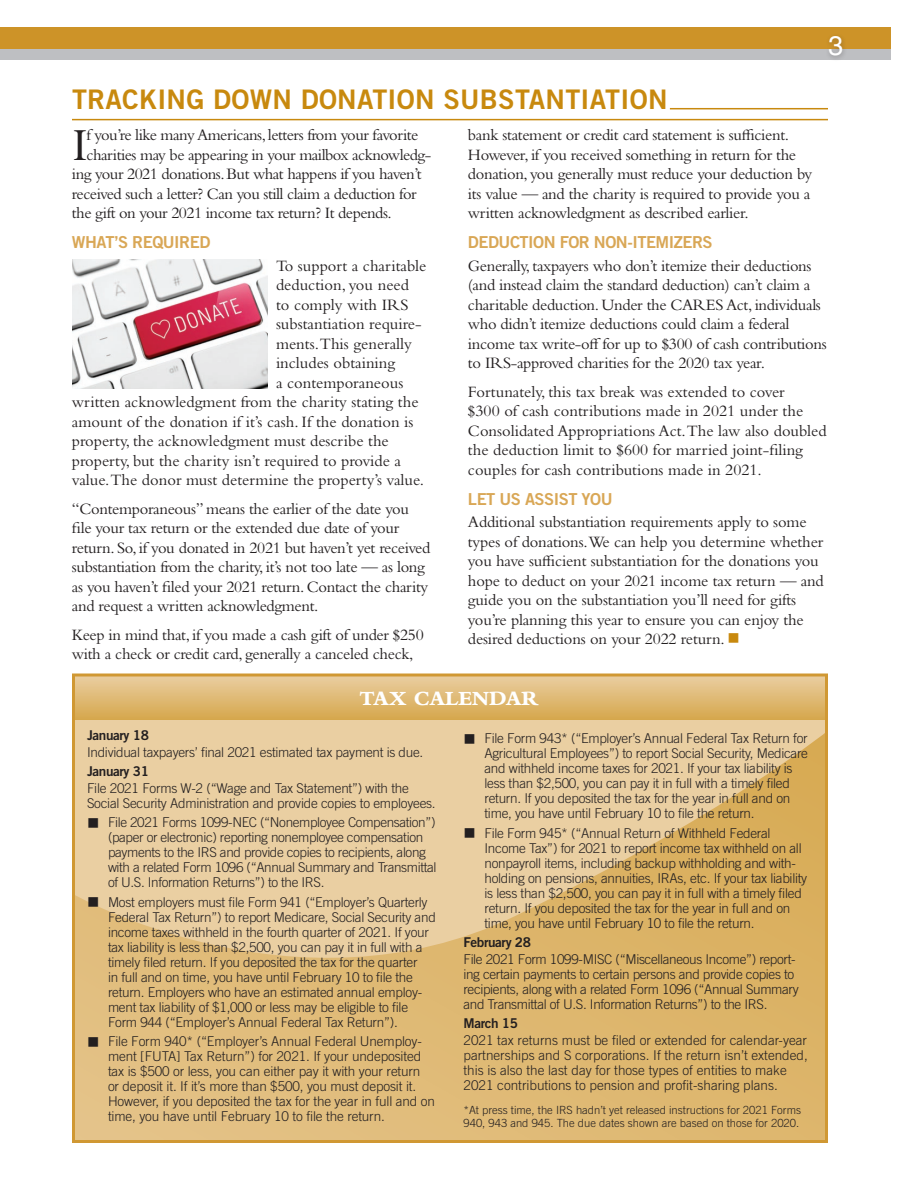
<style>
.page{position:relative;width:918px;height:1188px;background:#fff}
.page>*{position:absolute;margin:0;border:0;box-sizing:border-box;transform-origin:0 0}
.t1{font:47.85px "Bembo Std";color:#231f20}
.t2{font:27px "Trade Gothic LT Std Bd 2";letter-spacing:.01em;color:#c8890e}
.t3{font:27px "Helvetica LT Std";color:#fff}
.t4{font:800 21px "Bembo Std";color:#fff}
.t5{font:16.5px/19.5px "Bembo Std";letter-spacing:-.02em;color:#231f20}
.t6{font:16.5px/19.5px "Bembo Std";color:#231f20}
.t7{font:16.5px "Trade Gothic LT Std Bd 2";letter-spacing:-.03em;color:#d9a756}
.t8{font:300 13.5px/15px "Trade Gothic LT Std";letter-spacing:-.02em;color:#231f20}
.t9{font:300 13.5px/15px "Trade Gothic LT Std";color:#231f20}
.t10{font:13.5px "Trade Gothic LT Std Bd 2";letter-spacing:-.03em;color:#231f20}
.t11{font:300 11.25px/13.5px "Trade Gothic LT Std";color:#231f20}
.s1{color:#c8890e}
</style>
<div class="page">
<div style="left:0;top:44px;width:890px;height:16px;background:#bebfc2"></div>
<div style="left:0;top:27px;width:890px;height:22px;background:#cd9328"></div>
<div style="left:825px;top:32px;width:23px;height:30px;background:#231f20;opacity:.3"></div>
<hr style="left:670px;top:108px;width:158px;height:1px;background:#c8890e">
<hr style="left:72px;top:119px;width:756px;height:1px;background:#c8890e">
<img style="left:72px;top:260px;width:195px;height:128px">
<div style="left:72px;top:675px;width:755px;height:467px;background:#eacfa2"></div>
<svg style="left:76px;top:734px;width:748px;height:405px"></svg>
<svg style="left:76px;top:681px;width:748px;height:39px;background:#deb771"></svg>
<div style="left:72px;top:674px;width:756px;height:469px;border:3px solid #d09833"></div>
<h2 class="t3" style="left:828px;top:30px;width:17px">3</h2>
<h2 class="t2" style="left:72px;top:83px;width:597px">TRACKING DOWN DONATION SUBSTANTIATION</h2>
<h1 class="t1" style="left:72px;top:117px;width:17px">I</h1>
<p class="t5" style="left:86px;top:125px;width:333px">f you’re like many Americans, letters from your favorite</p>
<p class="t5" style="left:468px;top:125px;width:346px">bank statement or credit card statement is sufficient.<br>However, if you received something in return for the donation, you generally must reduce your deduction by its value — and the charity is required to provide you a written acknowledgment as described earlier.</p>
<p class="t7" style="left:468px;top:232px;width:246px">DEDUCTION FOR NON-ITEMIZERS</p>
<p class="t5" style="left:468px;top:255px;width:360px">Generally, taxpayers who don’t itemize their deductions (and instead claim the standard deduction) can’t claim a charitable deduction. Under the CARES Act, individuals who didn’t itemize deductions could claim a federal income tax write-off for up to $300 of cash contributions to IRS-approved charities for the 2020 tax year.</p>
<p class="t6" style="left:468px;top:381px;width:360px">Fortunately, this tax break was extended to cover<br>$300 of cash contributions made in 2021 under the Consolidated Appropriations Act.The law also doubled the deduction limit to $600 for married joint-filing couples for cash contributions made in 2021.</p>
<p class="t7" style="left:468px;top:489px;width:146px">LET US ASSIST YOU</p>
<p class="t5" style="left:468px;top:512px;width:357px">Additional substantiation requirements apply to some types of donations.We can help you determine whether you have sufficient substantiation for the donations you hope to deduct on your 2021 income tax return — and guide you on the substantiation you’ll need for gifts you’re planning this year to ensure you can enjoy the desired deductions on your 2022 return. <span class="s1">■</span></p>
<p class="t5" style="left:86px;top:144px;width:346px">charities may be appearing in your mailbox acknowledg-</p>
<p class="t5" style="left:72px;top:164px;width:351px">ing your 2021 donations. But what happens if you haven’t</p>
<p class="t5" style="left:72px;top:183px;width:346px">received such a letter? Can you still claim a deduction for</p>
<p class="t5" style="left:72px;top:203px;width:321px">the gift on your 2021 income tax return? It depends.</p>
<p class="t7" style="left:72px;top:232px;width:140px">WHAT’S REQUIRED</p>
<p class="t6" style="left:276px;top:255px;width:152px">To support a charitable</p>
<p class="t6" style="left:276px;top:275px;width:135px">deduction, you need</p>
<p class="t6" style="left:276px;top:294px;width:134px">to comply with IRS</p>
<p class="t6" style="left:276px;top:314px;width:147px">substantiation require-</p>
<p class="t6" style="left:276px;top:333px;width:137px">ments.This generally</p>
<p class="t6" style="left:276px;top:353px;width:121px">includes obtaining</p>
<p class="t6" style="left:276px;top:372px;width:129px">a contemporaneous</p>
<p class="t6" style="left:72px;top:392px;width:348px">written acknowledgment from the charity stating the</p>
<p class="t6" style="left:72px;top:411px;width:343px">amount of the donation if it’s cash. If the donation is</p>
<p class="t6" style="left:72px;top:431px;width:318px">property, the acknowledgment must describe the</p>
<p class="t6" style="left:72px;top:450px;width:331px">property, but the charity isn’t required to provide a</p>
<p class="t6" style="left:72px;top:470px;width:354px">value.The donor must determine the property’s value.</p>
<p class="t5" style="left:72px;top:498px;width:360px">“Contemporaneous” means the earlier of the date you file your tax return or the extended due date of your return. So, if you donated in 2021 but haven’t yet received substantiation from the charity, it’s not too late — as long as you haven’t filed your 2021 return. Contact the charity and request a written acknowledgment.</p>
<p class="t5" style="left:72px;top:624px;width:353px">Keep in mind that, if you made a cash gift of under $250 with a check or credit card, generally a canceled check,</p>
<h3 class="t4" style="left:359px;top:687px;width:180px">TAX CALENDAR</h3>
<p class="t10" style="left:87px;top:727px;width:63px">January 18</p>
<p class="t8" style="left:87px;top:744px;width:338px">Individual taxpayers’ final 2021 estimated tax payment is due.</p>
<p class="t10" style="left:87px;top:763px;width:63px">January 31</p>
<p class="t8" style="left:87px;top:780px;width:350px">File 2021 Forms W-2 (“Wage and Tax Statement”) with the<br>Social Security Administration and provide copies to employees.</p>
<p class="t8" style="left:108px;top:815px;width:330px;text-indent:-21px">■ File 2021 Forms 1099-NEC (“Nonemployee Compensation”) (paper or electronic) reporting nonemployee compensation payments to the IRS and provide copies to recipients, along with a related Form 1096 (“Annual Summary and Transmittal of U.S. Information Returns”) to the IRS.</p>
<p class="t8" style="left:108px;top:894px;width:329px;text-indent:-21px">■ Most employers must file Form 941 (“Employer’s Quarterly Federal Tax Return”) to report Medicare, Social Security and income taxes withheld in the fourth quarter of 2021. If your tax liability is less than $2,500, you can pay it in full with a timely filed return. If you deposited the tax for the quarter<br>in full and on time, you have until February 10 to file the return. Employers who have an estimated annual employ&shy;ment tax liability of $1,000 or less may be eligible to file Form 944 (“Employer’s Annual Federal Tax Return”).</p>
<p class="t8" style="left:108px;top:1034px;width:328px;text-indent:-21px">■ File Form 940* (“Employer’s Annual Federal Unemploy&shy;ment [FUTA] Tax Return”) for 2021. If your undeposited tax is $500 or less, you can either pay it with your return<br>or deposit it. If it’s more than $500, you must deposit it.<br>However, if you deposited the tax for the year in full and on time, you have until February 10 to file the return.</p>
<p class="t8" style="left:484px;top:731px;width:325px;text-indent:-21px">■ File Form 943* (“Employer’s Annual Federal Tax Return for Agricultural Employees”) to report Social Security, Medicare and withheld income taxes for 2021. If your tax liability is less than $2,500, you can pay it in full with a timely filed return. If you deposited the tax for the year in full and on time, you have until February 10 to file the return.</p>
<p class="t8" style="left:484px;top:825px;width:324px;text-indent:-21px">■ File Form 945* (“Annual Return of Withheld Federal Income Tax”) for 2021 to report income tax withheld on all nonpayroll items, including backup withholding and with&shy;holding on pensions, annuities, IRAs, etc. If your tax liability is less than $2,500, you can pay it in full with a timely filed return. If you deposited the tax for the year in full and on time, you have until February 10 to file the return.</p>
<p class="t10" style="left:463px;top:934px;width:69px">February 28</p>
<p class="t8" style="left:464px;top:951px;width:337px">File 2021 Form 1099-MISC (“Miscellaneous Income”) report&shy;ing certain payments to certain persons and provide copies to recipients, along with a related Form 1096 (“Annual Summary and Transmittal of U.S. Information Returns”) to the IRS.</p>
<p class="t10" style="left:464px;top:1015px;width:56px">March 15</p>
<p class="t9" style="left:464px;top:1032px;width:346px">2021 tax returns must be filed or extended for calendar-year partnerships and S corporations. If the return isn’t extended, this is also the last day for those types of entities to make 2021 contributions to pension and profit-sharing plans.</p>
<p class="t11" style="left:464px;top:1103px;width:339px">*At press time, the IRS hadn’t yet released instructions for 2021 Forms<br>940, 943 and 945. The due dates shown are based on those for 2020.</p>
</div>
